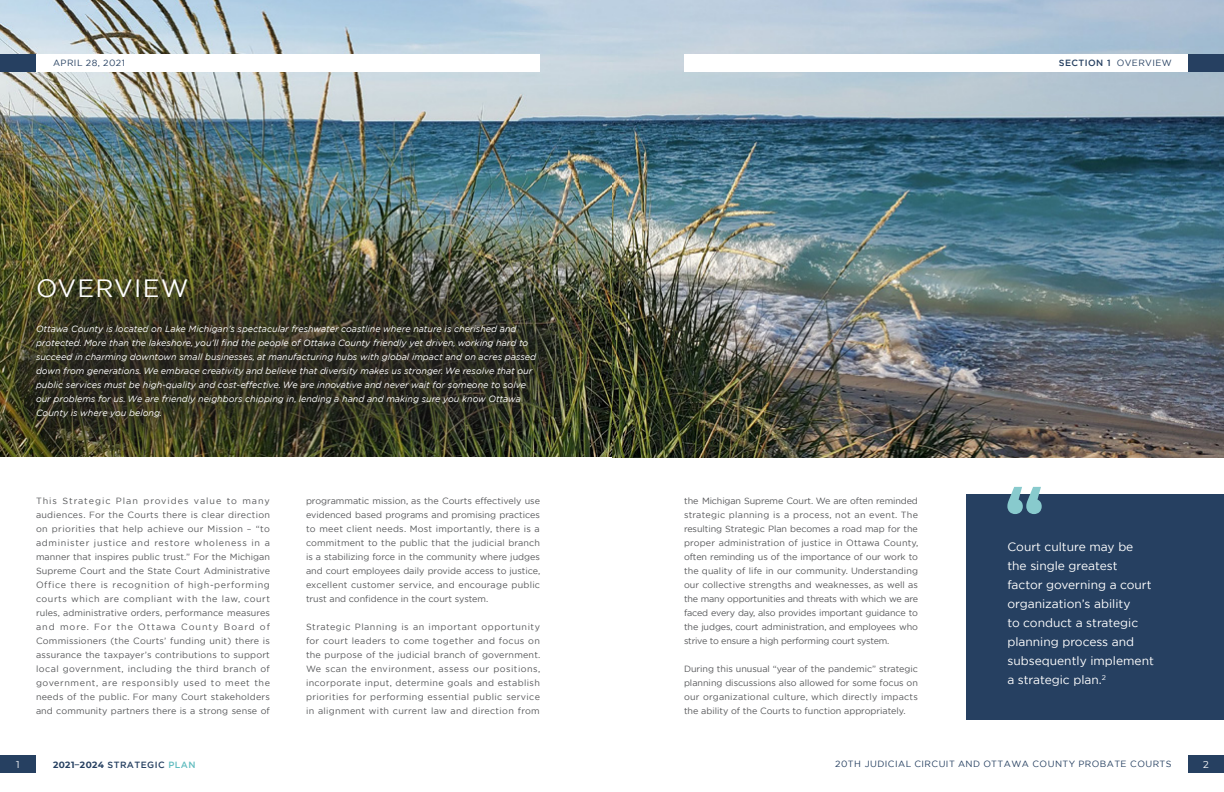
<style>
.page{position:relative;width:1224px;height:792px;background:#fff}
.page>*{position:absolute;margin:0;border:0;box-sizing:border-box;transform-origin:0 0}
.t1{font:25px "Gotham";letter-spacing:.05em;color:#fff}
.t2{font:12px/19px "Gotham";color:#fff}
.t3{font:10px "Montserrat";color:#fff}
.t4{font:9px/14px "Gotham";color:#57585a;text-align:justify}
.t5{font:italic 9px/14px "Gotham";color:#fff}
.t6{font:9px "Gotham";letter-spacing:.05em;color:#264061}
.t7{font:700 9px "Montserrat";letter-spacing:.045em;color:#264061}
.t8{font:500 9px "Gotham";letter-spacing:.05em;color:#264061}
.s1{font-weight:400}
.s2{font-family:"Gotham";font-weight:500}
.s3{font-family:"Gotham";font-weight:500;color:#61bcbf}
</style>
<div class="page">
<div style="left:966px;top:495px;width:258px;height:225px;background:#264061"></div>
<img style="left:0;top:0;width:1224px;height:457px">
<div style="left:0;top:242px;width:616px;height:258px;background:#231f20;opacity:.75"></div>
<div style="left:0;top:457px;width:612px;height:84px;background:#fff"></div>
<svg style="left:1007px;top:487px;width:35px;height:27px"></svg>
<div style="left:1188px;top:755px;width:36px;height:18px;background:#264061"></div>
<div style="left:0;top:755px;width:36px;height:18px;background:#264061"></div>
<div style="left:36px;top:54px;width:504px;height:18px;background:#fff"></div>
<div style="left:684px;top:54px;width:504px;height:18px;background:#fff"></div>
<div style="left:1188px;top:54px;width:36px;height:18px;background:#264061"></div>
<div style="left:0;top:54px;width:36px;height:18px;background:#264061"></div>
<p class="t6" style="left:53px;top:57px;width:73px">APRIL 28, 2021</p>
<p class="t8" style="left:1059px;top:57px;width:115px">SECTION 1 <span class="s1">OVERVIEW</span></p>
<p class="t1" style="left:36px;top:272px;width:154px">OVERVIEW</p>
<p class="t5" style="left:36px;top:322px;width:502px">Ottawa County is located on Lake Michigan’s spectacular freshwater coastline where nature is cherished and protected. More than the lakeshore, you’ll find the people of Ottawa County friendly yet driven, working hard to succeed in charming downtown small businesses, at manufacturing hubs with global impact and on acres passed down from generations. We embrace creativity and believe that diversity makes us stronger. We resolve that our public services must be high-quality and cost-effective. We are innovative and never wait for someone to solve our problems for us. We are friendly neighbors chipping in, lending a hand and making sure you know Ottawa County is where you belong.</p>
<p class="t4" style="left:36px;top:494px;width:236px">This Strategic Plan provides value to many audiences. For the Courts there is clear direction on priorities that help achieve our Mission – “to administer justice and restore wholeness in a manner that inspires public trust.” For the Michigan Supreme Court and the State Court Administrative Office there is recognition of high-performing courts which are compliant with the law, court rules, administrative orders, performance measures and more. For the Ottawa County Board of Commissioners (the Courts’ funding unit) there is assurance the taxpayer’s contributions to support local government, including the third branch of government, are responsibly used to meet the needs of the public. For many Court stakeholders and community partners there is a strong sense of</p>
<p class="t4" style="left:306px;top:494px;width:236px">programmatic mission, as the Courts effectively use evidenced based programs and promising practices to meet client needs. Most importantly, there is a commitment to the public that the judicial branch is a stabilizing force in the community where judges and court employees daily provide access to justice, excellent customer service, and encourage public trust and confidence in the court system.</p>
<p class="t4" style="left:306px;top:620px;width:236px">Strategic Planning is an important opportunity for court leaders to come together and focus on the purpose of the judicial branch of government.<br>We scan the environment, assess our positions, incorporate input, determine goals and establish priorities for performing essential public service in alignment with current law and direction from</p>
<p class="t4" style="left:684px;top:494px;width:236px">the Michigan Supreme Court. We are often reminded strategic planning is a process, not an event. The resulting Strategic Plan becomes a road map for the proper administration of justice in Ottawa County, often reminding us of the importance of our work to the quality of life in our community. Understanding our collective strengths and weaknesses, as well as the many opportunities and threats with which we are faced every day, also provides important guidance to the judges, court administration, and employees who strive to ensure a high performing court system.</p>
<p class="t4" style="left:684px;top:662px;width:235px">During this unusual “year of the pandemic” strategic planning discussions also allowed for some focus on our organizational culture, which directly impacts the ability of the Courts to function appropriately.</p>
<p class="t2" style="left:1007px;top:537px;width:148px">Court culture may be the single greatest factor governing a court organization’s ability<br>to conduct a strategic planning process and subsequently implement a strategic plan.<sup>2</sup></p>
<p class="t3" style="left:16px;top:758px;width:5px">1</p>
<p class="t7" style="left:53px;top:759px;width:144px">2021–2024 <span class="s2">STRATEGIC</span> <span class="s3">PLAN</span></p>
<p class="t6" style="left:835px;top:758px;width:338px">20TH JUDICIAL CIRCUIT AND OTTAWA COUNTY PROBATE COURTS</p>
<p class="t3" style="left:1203px;top:758px;width:7px">2</p>
</div>
